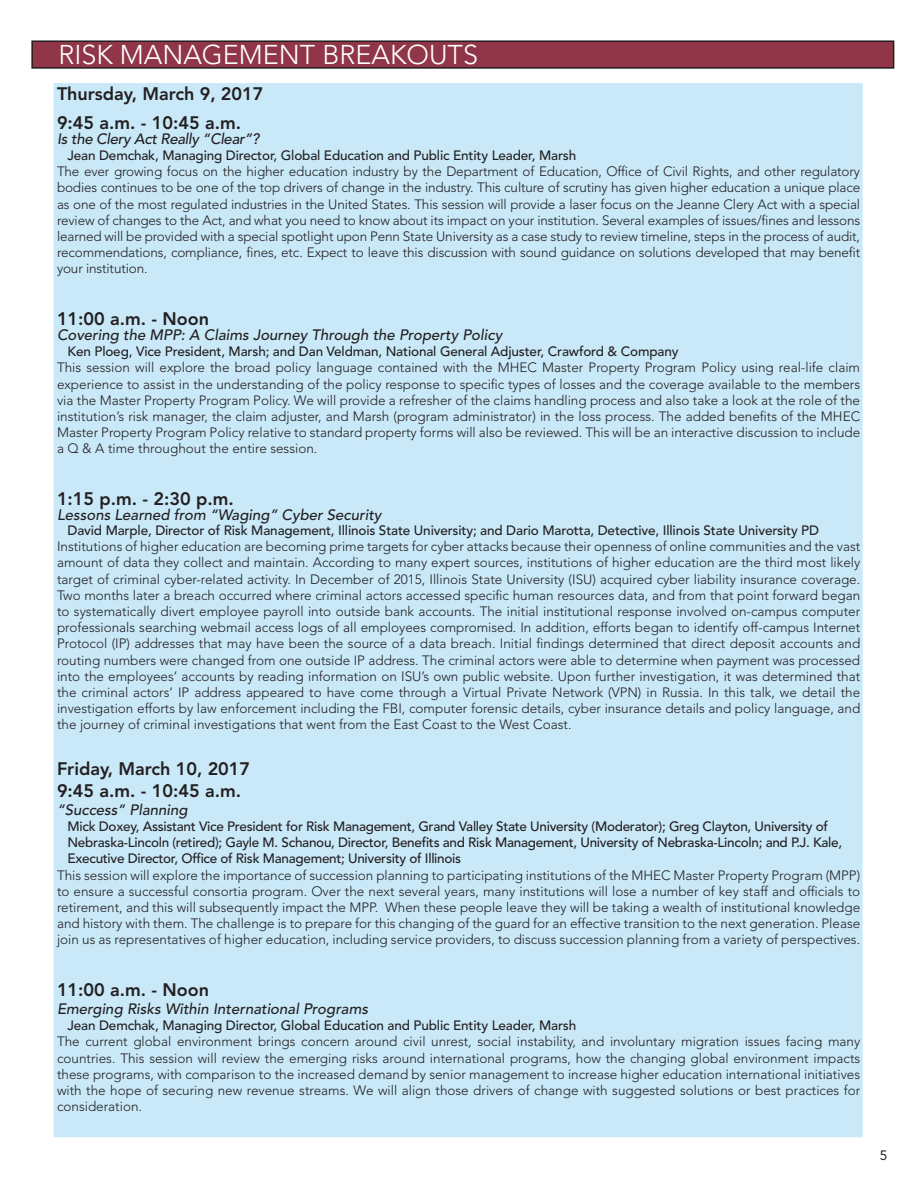
<style>
.page{position:relative;width:918px;height:1188px;background:#fff}
.page>*{position:absolute;margin:0;border:0;box-sizing:border-box;transform-origin:0 0}
.t1{font:300 27px "Avenir LT Std";color:#fff}
.t2{font:800 18px "Avenir LT Std";color:#231f20}
.t3{font:800 18px "Avenir";color:#231f20}
.t4{font:italic 500 15px "Avenir LT Std";color:#231f20}
.t5{font:italic 500 15px "Avenir LT Std";letter-spacing:-.02em;color:#231f20}
.t6{font:300 13.5px/16.2px "Avenir LT Std";color:#231f20;text-align:justify}
.t7{font:500 13.5px "Avenir LT Std";letter-spacing:-.01em;color:#231f20}
.t8{font:13.5px "Avenir LT Std";color:#231f20}
.s1{font-family:"Avenir LT Std"}
</style>
<div class="page">
<div style="left:54px;top:83px;width:809px;height:1054px;background:#c9e9f9"></div>
<div style="left:32px;top:41px;width:862px;height:27px;background:#903648"></div>
<div style="left:31px;top:40px;width:863px;height:29px;border:2px solid #231f20"></div>
<p class="t1" style="left:58px;top:39px;width:421px">RISK MANAGEMENT BREAKOUTS</p>
<p class="t2" style="left:57px;top:83px;width:208px">Thursday, March 9, 2017</p>
<p class="t2" style="left:57px;top:112px;width:186px">9:45 a.m. - 10:45 a.m.</p>
<p class="t5" style="left:57px;top:130px;width:204px">Is the Clery Act Really “Clear”?</p>
<p class="t7" style="left:68px;top:148px;width:510px">Jean Demchak, Managing Director, Global Education and Public Entity Leader, Marsh</p>
<p class="t6" style="left:57px;top:164px;width:805px">The ever growing focus on the higher education industry by the Department of Education, Office of Civil Rights, and other regulatory bodies continues to be one of the top drivers of change in the industry. This culture of scrutiny has given higher education a unique place as one of the most regulated industries in the United States. This session will provide a laser focus on the Jeanne Clery Act with a special review of changes to the Act, and what you need to know about its impact on your institution. Several examples of issues/fines and lessons learned will be provided with a special spotlight upon Penn State University as a case study to review timeline, steps in the process of audit, recommendations, compliance, fines, etc. Expect to leave this discussion with sound guidance on solutions developed that may benefit your institution.</p>
<p class="t2" style="left:57px;top:308px;width:154px">11:00 a.m. - Noon</p>
<p class="t4" style="left:57px;top:326px;width:447px">Covering the MPP: A Claims Journey Through the Property Policy</p>
<p class="t7" style="left:68px;top:344px;width:613px">Ken Ploeg, Vice President, Marsh; and Dan Veldman, National General Adjuster, Crawford &amp; Company</p>
<p class="t6" style="left:57px;top:360px;width:805px">This session will explore the broad policy language contained with the MHEC Master Property Program Policy using real-life claim experience to assist in the understanding of the policy response to specific types of losses and the coverage available to the members via the Master Property Program Policy. We will provide a refresher of the claims handling process and also take a look at the role of the institution’s risk manager, the claim adjuster, and Marsh (program administrator) in the loss process. The added benefits of the MHEC Master Property Program Policy relative to standard property forms will also be reviewed. This will be an interactive discussion to include a Q &amp; A time throughout the entire session.</p>
<p class="t2" style="left:57px;top:488px;width:178px">1:15 p.m. - 2:30 p.m.</p>
<p class="t4" style="left:57px;top:506px;width:326px">Lessons Learned from “Waging” Cyber Security</p>
<p class="t7" style="left:68px;top:523px;width:753px">David Marple, Director of Risk Management, Illinois State University; and Dario Marotta, Detective, Illinois State University PD</p>
<p class="t6" style="left:57px;top:539px;width:805px">Institutions of higher education are becoming prime targets for cyber attacks because their openness of online communities and the vast amount of data they collect and maintain. According to many expert sources, institutions of higher education are the third most likely target of criminal cyber-related activity. In December of 2015, Illinois State University (ISU) acquired cyber liability insurance coverage.<br>Two months later a breach occurred where criminal actors accessed specific human resources data, and from that point forward began to systematically divert employee payroll into outside bank accounts. The initial institutional response involved on-campus computer professionals searching webmail access logs of all employees compromised. In addition, efforts began to identify off-campus Internet Protocol (IP) addresses that may have been the source of a data breach. Initial findings determined that direct deposit accounts and routing numbers were changed from one outside IP address. The criminal actors were able to determine when payment was processed into the employees’ accounts by reading information on ISU’s own public website. Upon further investigation, it was determined that the criminal actors’ IP address appeared to have come through a Virtual Private Network (VPN) in Russia. In this talk, we detail the investigation efforts by law enforcement including the FBI, computer forensic details, cyber insurance details and policy language, and the journey of criminal investigations that went from the East Coast to the West Coast.</p>
<p class="t2" style="left:57px;top:758px;width:195px">Friday, March 10, 2017</p>
<p class="t3" style="left:57px;top:780px;width:186px">9:45 a.m. <span class="s1">-</span> 10:45 a.m.</p>
<p class="t4" style="left:57px;top:801px;width:132px">“Success” Planning</p>
<p class="t7" style="left:68px;top:818px;width:762px">Mick Doxey, Assistant Vice President for Risk Management, Grand Valley State University (Moderator); Greg Clayton, University of</p>
<p class="t7" style="left:68px;top:835px;width:776px">Nebraska-Lincoln (retired); Gayle M. Schanou, Director, Benefits and Risk Management, University of Nebraska-Lincoln; and P.J. Kale,</p>
<p class="t7" style="left:68px;top:851px;width:395px">Executive Director, Office of Risk Management; University of Illinois</p>
<p class="t6" style="left:57px;top:867px;width:805px">This session will explore the importance of succession planning to participating institutions of the MHEC Master Property Program (MPP) to ensure a successful consortia program. Over the next several years, many institutions will lose a number of key staff and officials to retirement, and this will subsequently impact the MPP. When these people leave they will be taking a wealth of institutional knowledge and history with them. The challenge is to prepare for this changing of the guard for an effective transition to the next generation. Please join us as representatives of higher education, including service providers, to discuss succession planning from a variety of perspectives.</p>
<p class="t2" style="left:57px;top:979px;width:154px">11:00 a.m. - Noon</p>
<p class="t4" style="left:57px;top:1000px;width:313px">Emerging Risks Within International Programs</p>
<p class="t7" style="left:68px;top:1018px;width:510px">Jean Demchak, Managing Director, Global Education and Public Entity Leader, Marsh</p>
<p class="t6" style="left:57px;top:1034px;width:805px">The current global environment brings concern around civil unrest, social instability, and involuntary migration issues facing many countries. This session will review the emerging risks around international programs, how the changing global environment impacts these programs, with comparison to the increased demand by senior management to increase higher education international initiatives with the hope of securing new revenue streams. We will align those drivers of change with suggested solutions or best practices for consideration.</p>
<p class="t8" style="left:880px;top:1147px;width:9px">5</p>
</div>
